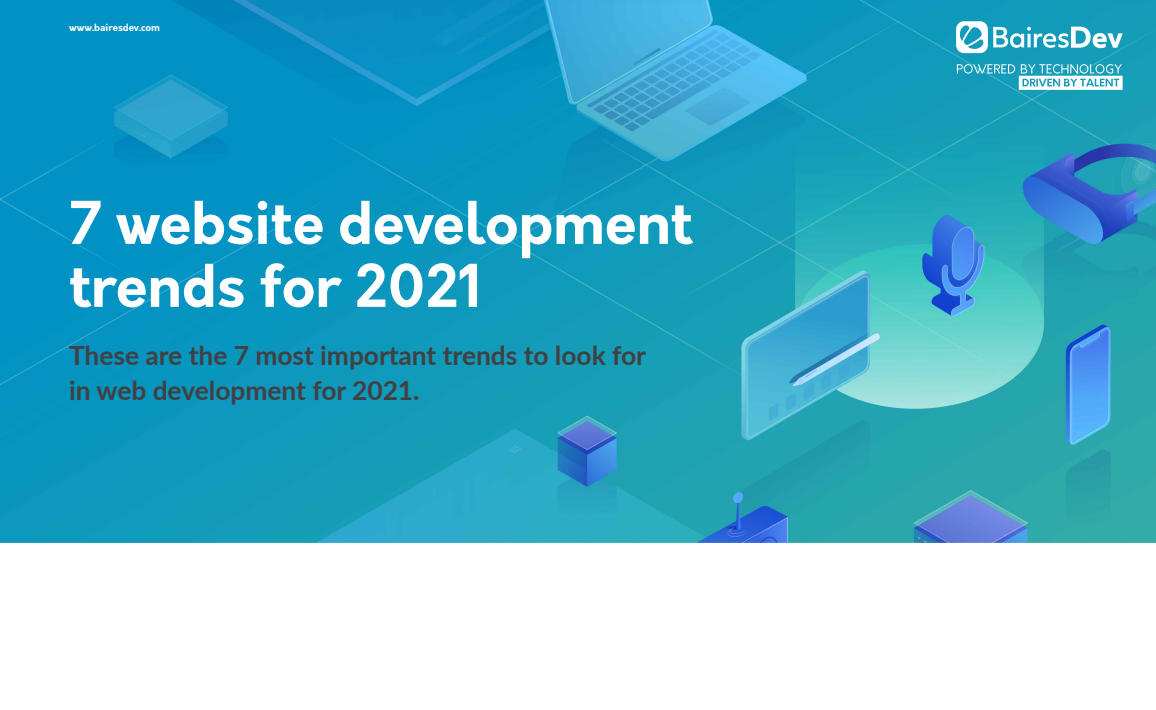
<style>
.page{position:relative;width:1156px;height:710px;background:#fff}
.page>*{position:absolute;margin:0;border:0;box-sizing:border-box;transform-origin:0 0}
.t1{font:700 57.36px/62.9px "Orkney";color:#fff}
.t2{font:700 26.32px/35.1px "Lato";color:#414042}
.t3{font:700 9.76px "Orkney";color:#fff}
</style>
<div class="page">
<img style="left:0;top:0;width:1156px;height:542px">
<svg style="left:956px;top:21px;width:167px;height:69px"></svg>
<p class="t3" style="left:69px;top:21px;width:92px">www.bairesdev.com</p>
<h1 class="t1" style="left:69px;top:193px;width:625px">7 website development trends for 2021</h1>
<p class="t2" style="left:69px;top:336px;width:578px">These are the 7 most important trends to look for in web development for 2021.</p>
</div>
